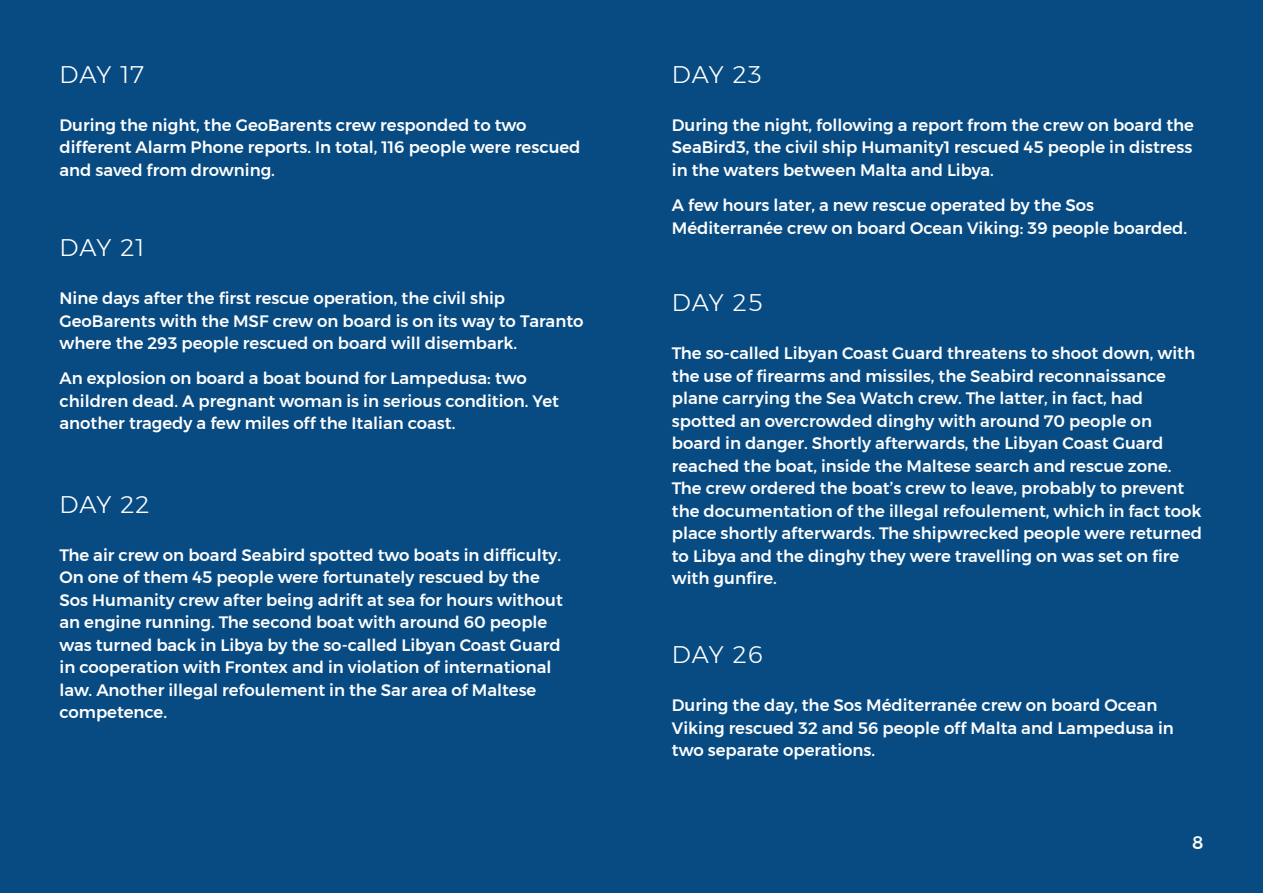
<style>
.page{position:relative;width:1263px;height:893px;background:#084b83}
.page>*{position:absolute;margin:0;border:0;box-sizing:border-box;transform-origin:0 0}
.tit_giorni{font:300 24px "Montserrat";letter-spacing:.035em;color:#fff}
.t1{font:500 18px "Montserrat";color:#fff}
.txt_giorni{font:500 16.5px/22.5px "Montserrat";color:#fff}
</style>
<div class="page">
<p class="tit_giorni" style="left:60px;top:56px;width:86px">DAY 17</p>
<p class="txt_giorni" style="left:60px;top:114px;width:522px">During the night, the GeoBarents crew responded to two different Alarm Phone reports. In total, 116 people were rescued and saved from drowning.</p>
<p class="tit_giorni" style="left:60px;top:230px;width:86px">DAY 21</p>
<p class="txt_giorni" style="left:60px;top:287px;width:525px">Nine days after the first rescue operation, the civil ship<br>GeoBarents with the MSF crew on board is on its way to Taranto where the 293 people rescued on board will disembark.</p>
<p class="txt_giorni" style="left:60px;top:367px;width:501px">An explosion on board a boat bound for Lampedusa: two children dead. A pregnant woman is in serious condition. Yet another tragedy a few miles off the Italian coast.</p>
<p class="tit_giorni" style="left:60px;top:486px;width:91px">DAY 22</p>
<p class="txt_giorni" style="left:60px;top:543px;width:505px">The air crew on board Seabird spotted two boats in difficulty.<br>On one of them 45 people were fortunately rescued by the Sos Humanity crew after being adrift at sea for hours without an engine running. The second boat with around 60 people was turned back in Libya by the so-called Libyan Coast Guard in cooperation with Frontex and in violation of international law. Another illegal refoulement in the Sar area of Maltese competence.</p>
<p class="tit_giorni" style="left:672px;top:56px;width:91px">DAY 23</p>
<p class="txt_giorni" style="left:672px;top:114px;width:524px;text-align:justify">During the night, following a report from the crew on board the SeaBird3, the civil ship Humanity1 rescued 45 people in distress in the waters between Malta and Libya.</p>
<p class="txt_giorni" style="left:672px;top:194px;width:517px">A few hours later, a new rescue operated by the Sos<br>Méditerranée crew on board Ocean Viking: 39 people boarded.</p>
<p class="tit_giorni" style="left:672px;top:285px;width:92px">DAY 25</p>
<p class="txt_giorni" style="left:672px;top:342px;width:532px">The so-called Libyan Coast Guard threatens to shoot down, with the use of firearms and missiles, the Seabird reconnaissance plane carrying the Sea Watch crew. The latter, in fact, had spotted an overcrowded dinghy with around 70 people on board in danger. Shortly afterwards, the Libyan Coast Guard reached the boat, inside the Maltese search and rescue zone.<br>The crew ordered the boat’s crew to leave, probably to prevent the documentation of the illegal refoulement, which in fact took place shortly afterwards. The shipwrecked people were returned to Libya and the dinghy they were travelling on was set on fire with gunfire.</p>
<p class="tit_giorni" style="left:672px;top:637px;width:93px">DAY 26</p>
<p class="txt_giorni" style="left:672px;top:694px;width:503px">During the day, the Sos Méditerranée crew on board Ocean<br>Viking rescued 32 and 56 people off Malta and Lampedusa in two separate operations.</p>
<p class="t1" style="left:1192px;top:828px;width:13px">8</p>
</div>
